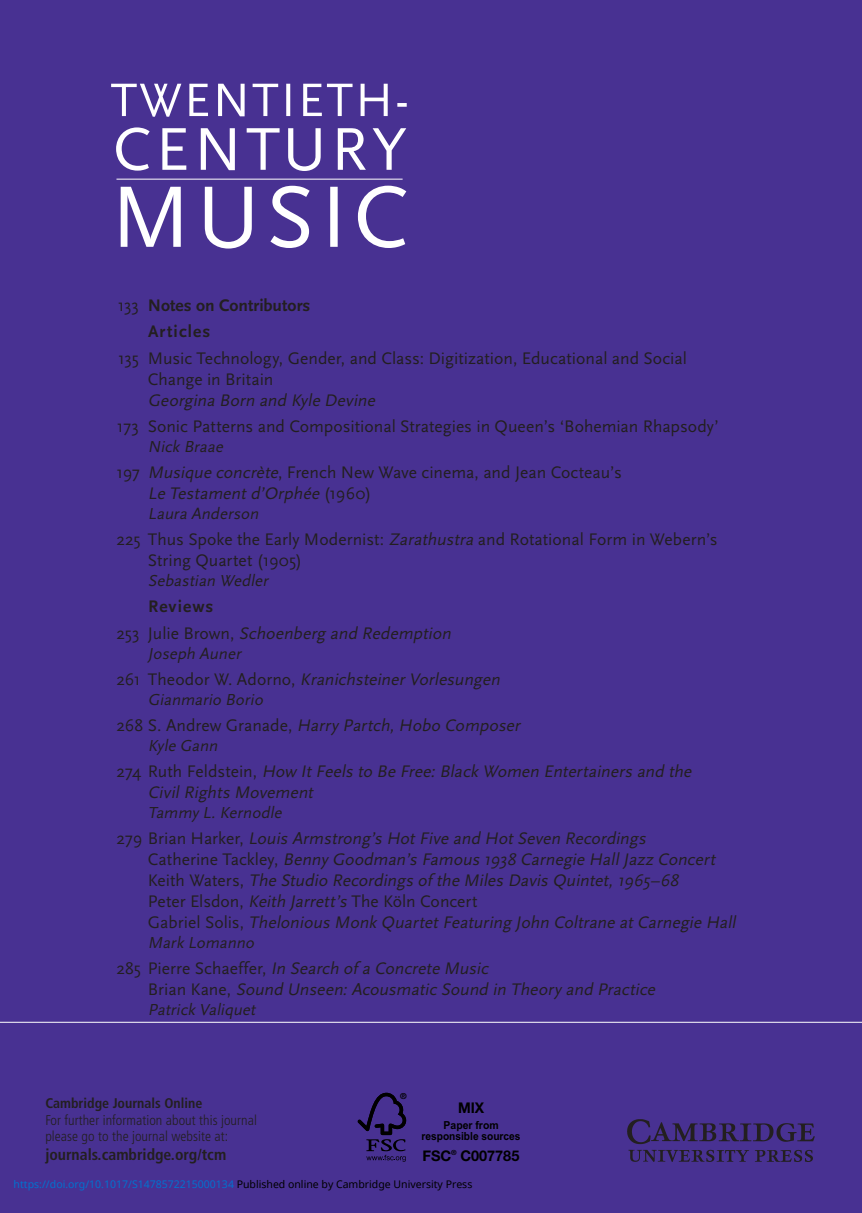
<style>
.page{position:relative;width:862px;height:1213px;background:#fff}
.page>*{position:absolute;margin:0;border:0;box-sizing:border-box;transform-origin:0 0}
.t1{font:italic 17.5px/21px "Scala Sans";color:#231f20}
.t2{font:17.5px/21px "Scala Sans";color:#231f20}
.t3{font:700 17.5px/25.9px "Scala Sans";color:#231f20}
.t4{font:italic 16.62px "Scala Sans";color:#231f20}
.t5{font:700 condensed 15.75px "Frutiger";color:#231f20}
.t6{font:700 14.88px "Helvetica Neue";color:#000}
.t7{font:700 14.7px "Helvetica Neue";color:#000;scale:.95 1}
.t8{font:300 condensed 14px/16.8px "Frutiger";letter-spacing:.005em;color:#231f20}
.t9{font:700 condensed 14px "Frutiger";color:#231f20}
.t10{font:700 11.2px "Arial";color:#000;scale:.91 1}
.t11{font:700 11.03px "Arial";color:#000;scale:.95 1}
.t12{font:10.5px "Noto Sans";color:#0172cf}
.t13{font:700 8.4px "Helvetica Neue";color:#000}
.s1{font-weight:400}
.s2{font-style:italic}
.s3{font-weight:700;font-style:normal}
.s4{font-style:normal}
.s5{font-size:14.7px}
.s6{color:#000}
</style>
<div class="page">
<div style="left:0;top:0;width:861px;height:1213px;background:#483192"></div>
<svg style="left:357px;top:1092px;width:49px;height:69px"></svg>
<img style="left:627px;top:1119px;width:187px;height:42px">
<svg style="left:121px;top:186px;width:285px;height:62px"></svg>
<svg style="left:116px;top:127px;width:290px;height:44px"></svg>
<svg style="left:111px;top:84px;width:295px;height:33px"></svg>
<hr style="left:116px;top:179px;width:286px;height:1px;background:#fff">
<hr style="left:0;top:1022px;width:861px;height:1px;background:#fff">
<p class="t3" style="left:148px;top:294px;width:164px;text-indent:-30px"><span class="s1">133</span> Notes on Contributors<br>Articles</p>
<p class="t2" style="left:148px;top:349px;width:540px;text-indent:-30px">135 Music Technology, Gender, and Class: Digitization, Educational and Social<br>Change in Britain</p>
<p class="t1" style="left:148px;top:391px;width:232px">Georgina Born and Kyle Devine</p>
<p class="t2" style="left:117px;top:417px;width:603px">173 Sonic Patterns and Compositional Strategies in Queen’s ‘Bohemian Rhapsody’</p>
<p class="t4" style="left:148px;top:439px;width:79px">Nick Braae</p>
<p class="t2" style="left:148px;top:463px;width:475px;text-indent:-32px">197 <span class="s2">Musique concrète</span>, French New Wave cinema, and Jean Cocteau’s<br><span class="s2">Le Testament d’Orphée</span> (19 6 0)</p>
<p class="t4" style="left:148px;top:506px;width:115px">Laura Anderson</p>
<p class="t2" style="left:148px;top:530px;width:571px;text-indent:-31px">225 Thus Spoke the Early Modernist: <span class="s2">Zarathustra</span> and Rotational Form in Webern’s<br>String Quartet (1905)</p>
<p class="t4" style="left:148px;top:573px;width:124px">Sebastian Wedler</p>
<p class="t1" style="left:116px;top:594px;width:339px;line-height:26.9px;text-indent:32px"><span class="s3">Reviews<br></span><span class="s4">2 5 3 J u l i e B row n ,</span> Schoenberg and Redemption</p>
<p class="t4" style="left:148px;top:646px;width:97px">Joseph Auner</p>
<p class="t1" style="left:116px;top:670px;width:388px"><span class="s4">2 61 T h e o d o r W. Ad o r n o ,</span> Kranichsteiner Vorlesungen</p>
<p class="t4" style="left:148px;top:692px;width:119px">Gianmario Borio</p>
<p class="t1" style="left:116px;top:715px;width:408px"><span class="s4">2 6 8 S . A n d rew G ra n a d e ,</span> Harry Partch, Hobo Composer</p>
<p class="t4" style="left:148px;top:738px;width:74px">Kyle Gann</p>
<p class="t1" style="left:148px;top:761px;width:548px;text-indent:-32px"><span class="s4">2 74 R u t h F e l d s te i n ,</span> How It Feels to Be Free: Black Women Entertainers and the<br>Civil Rights Movement</p>
<p class="t4" style="left:148px;top:805px;width:138px">Tammy L. Kernodle</p>
<p class="t1" style="left:148px;top:828px;width:592px;text-indent:-32px"><span class="s4">2 7 9 B r i a n H a r ke r,</span> Louis Armstrong’s Hot Five and Hot Seven Recordings<br><span class="s4">C at h e r i n e Ta c k l ey,</span> Benny Goodman’s Famous 1938 Carnegie Hall Jazz Concert <span class="s4">Ke i t h Wa t e r s ,</span> The Studio Recordings of the Miles Davis Quintet, 1965–68<br><span class="s4">Peter Elsdon,</span> Keith Jarrett’s <span class="s4">The Köln Concert<br>G a b r i e l S o l i s ,</span> Thelonious Monk Quartet Featuring John Coltrane at Carnegie Hall</p>
<p class="t4" style="left:148px;top:935px;width:111px">Mark Lomanno</p>
<p class="t1" style="left:148px;top:958px;width:511px;text-indent:-32px"><span class="s4">2 8 5 P i e r re S c h a effe r,</span> In Search of a Concrete Music<br><span class="s4">B r i a n Ka n e ,</span> Sound Unseen: Acousmatic Sound in Theory and Practice</p>
<p class="t4" style="left:148px;top:1002px;width:112px">Patrick Valiquet</p>
<p class="t9" style="left:45px;top:1097px;width:158px">Cambridge Journals Online</p>
<p class="t8" style="left:45px;top:1112px;width:213px">For further information about this journal please go to the journal website at:</p>
<p class="t5" style="left:45px;top:1148px;width:182px">journals.cambridge.org/tcm</p>
<p class="t13" style="left:400px;top:1093px;width:8px">®</p>
<p class="t7" style="left:458px;top:1102px;width:29px">MIX</p>
<p class="t11" style="left:443px;top:1118px;width:59px">Paper from</p>
<p class="t10" style="left:421px;top:1129px;width:110px">responsible sources</p>
<p class="t6" style="left:422px;top:1150px;width:98px"><span class="s5">FSC</span><sup>®</sup> C007785</p>
<p class="t12" style="left:14px;top:1176px;width:460px">https://doi.org/10.1017/S1478572215000134 <span class="s6">Published online by Cambridge University Press</span></p>
</div>
